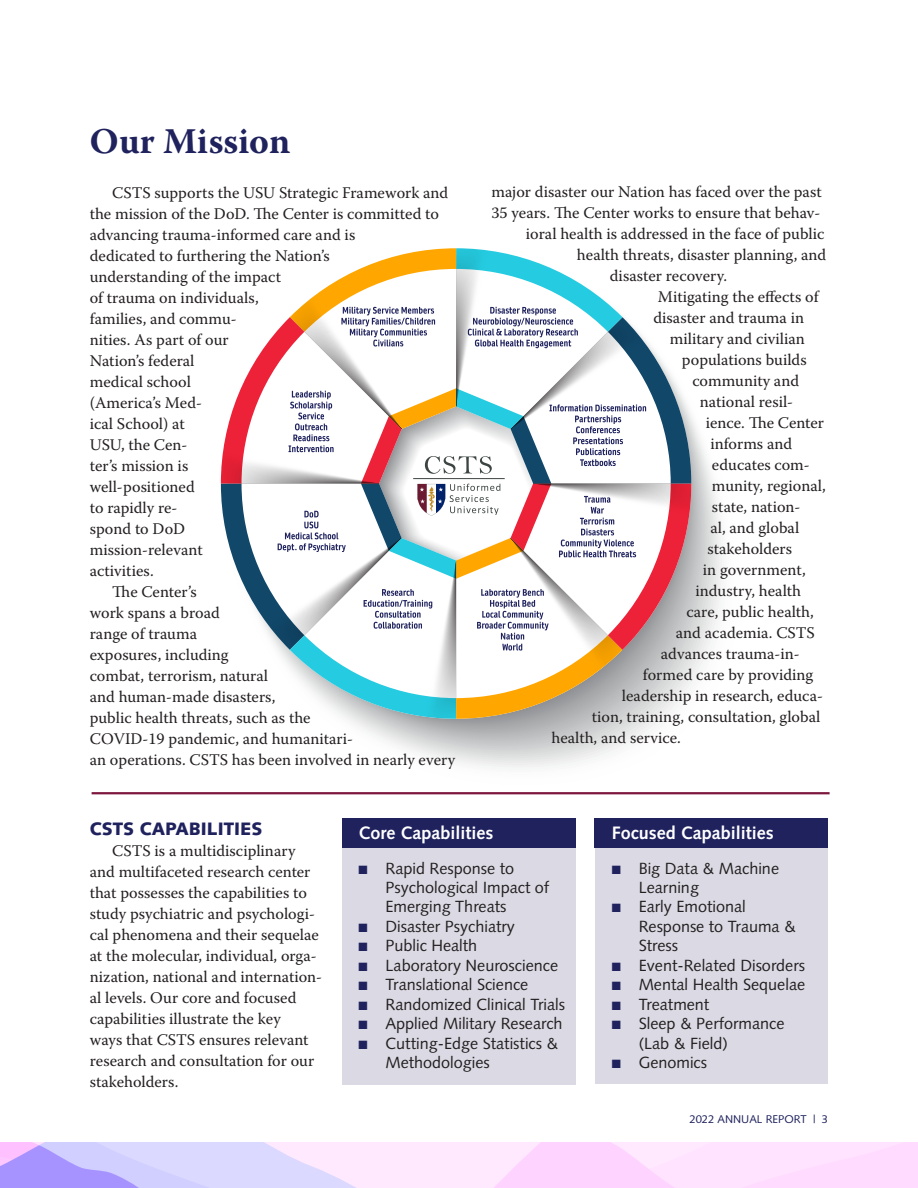
<style>
.page{position:relative;width:918px;height:1188px;background:#fff}
.page>*{position:absolute;margin:0;border:0;box-sizing:border-box;transform-origin:0 0}
.H1_Warnock_Blue{font:700 36px "Warnock Pro";letter-spacing:.005em;color:#1f225d}
.H3_Syntax_Bold_U_LC{font:700 18px "Syntax LT Std";color:#fff}
.h2_Syntax_Black{font:900 18px "Syntax LT Std";color:#1f225d}
.text_indent{font:16.2px/21px "Warnock Pro";color:#231f20}
.Hang_Syntax{font:16.2px/19.5px "Syntax LT Std";color:#231f20}
.t1{font:11.25px "Syntax LT Std";color:#1f225d}
.s1{color:#1f225d}
</style>
<div class="page">
<svg style="left:0;top:1142px;width:918px;height:46px;background:#eed7ff"></svg>
<div style="left:343px;top:818px;width:233px;height:30px;background:#1f225d"></div>
<div style="left:595px;top:840px;width:233px;height:243px;background:#dbdae4"></div>
<div style="left:343px;top:848px;width:233px;height:237px;background:#dbdae4"></div>
<div style="left:594px;top:818px;width:234px;height:30px;background:#1f225d"></div>
<hr style="left:92px;top:792px;width:738px;height:2px;background:#7c173e">
<svg style="left:221px;top:248px;width:470px;height:471px"></svg>
<p class="H1_Warnock_Blue" style="left:90px;top:120px;width:202px">Our Mission</p>
<p class="text_indent" style="left:90px;top:182px;width:360px;text-indent:23px">CSTS supports the USU Strategic Framework and the mission of the DoD. The Center is committed to advancing trauma-informed care and is<br>dedicated to furthering the Nation’s<br>understanding of the impact<br>of trauma on individuals,<br>families, and commu-<br>nities. As part of our<br>Nation’s federal<br>medical school<br>(America’s Med-<br>ical School) at<br>USU, the Cen-<br>ter’s mission is<br>well-positioned<br>to rapidly re-<br>spond to DoD<br>mission-relevant<br>activities.</p>
<p class="text_indent" style="left:90px;top:581px;width:367px;text-indent:23px">The Center’s<br>work spans a broad<br>range of trauma<br>exposures, including<br>combat, terrorism, natural<br>and human-made disasters,<br>public health threats, such as the<br>COVID-19 pandemic, and humanitari-<br>an operations. CSTS has been involved in nearly every</p>
<p class="text_indent" style="left:491px;top:181px;width:332px">major disaster our Nation has faced over the past</p>
<p class="text_indent" style="left:491px;top:202px;width:331px">35 years. The Center works to ensure that behav-</p>
<p class="text_indent" style="left:526px;top:223px;width:300px">ioral health is addressed in the face of public</p>
<p class="text_indent" style="left:577px;top:244px;width:251px">health threats, disaster planning, and</p>
<p class="text_indent" style="left:610px;top:265px;width:119px">disaster recovery.</p>
<p class="text_indent" style="left:658px;top:286px;width:162px">Mitigating the effects of</p>
<p class="text_indent" style="left:653px;top:307px;width:152px">disaster and trauma in</p>
<p class="text_indent" style="left:670px;top:328px;width:137px">military and civilian</p>
<p class="text_indent" style="left:682px;top:349px;width:126px">populations builds</p>
<p class="text_indent" style="left:692px;top:370px;width:108px">community and</p>
<p class="text_indent" style="left:700px;top:391px;width:95px">national resil-</p>
<p class="text_indent" style="left:706px;top:412px;width:120px">ience. The Center</p>
<p class="text_indent" style="left:710px;top:433px;width:83px">informs and</p>
<p class="text_indent" style="left:712px;top:454px;width:99px">educates com-</p>
<p class="text_indent" style="left:712px;top:475px;width:115px">munity, regional,</p>
<p class="text_indent" style="left:712px;top:496px;width:90px">state, nation-</p>
<p class="text_indent" style="left:710px;top:517px;width:90px">al, and global</p>
<p class="text_indent" style="left:707px;top:538px;width:86px">stakeholders</p>
<p class="text_indent" style="left:703px;top:559px;width:104px">in government,</p>
<p class="text_indent" style="left:695px;top:580px;width:107px">industry, health</p>
<p class="text_indent" style="left:686px;top:601px;width:129px">care, public health,</p>
<p class="text_indent" style="left:676px;top:622px;width:140px">and academia. CSTS</p>
<p class="text_indent" style="left:661px;top:643px;width:140px">advances trauma-in-</p>
<p class="text_indent" style="left:643px;top:664px;width:172px">formed care by providing</p>
<p class="text_indent" style="left:622px;top:685px;width:203px">leadership in research, educa-</p>
<p class="text_indent" style="left:592px;top:706px;width:230px">tion, training, consultation, global</p>
<p class="text_indent" style="left:551px;top:727px;width:131px">health, and service.</p>
<p class="h2_Syntax_Black" style="left:90px;top:818px;width:174px">CSTS CAPABILITIES</p>
<p class="text_indent" style="left:90px;top:840px;width:234px;text-indent:23px">CSTS is a multidisciplinary and multifaceted research center that possesses the capabilities to study psychiatric and psychologi&shy;cal phenomena and their sequelae at the molecular, individual, orga&shy;nization, national and internation&shy;al levels. Our core and focused capabilities illustrate the key<br>ways that CSTS ensures relevant research and consultation for our stakeholders.</p>
<p class="H3_Syntax_Bold_U_LC" style="left:358px;top:823px;width:137px">Core Capabilities</p>
<p class="Hang_Syntax" style="left:386px;top:858px;width:165px;text-indent:-27px"><span class="s1">■</span> Rapid Response to<br>Psychological Impact of<br>Emerging Threats</p>
<p class="Hang_Syntax" style="left:358px;top:917px;width:158px"><span class="s1">■</span> Disaster Psychiatry</p>
<p class="Hang_Syntax" style="left:358px;top:936px;width:120px"><span class="s1">■</span> Public Health</p>
<p class="Hang_Syntax" style="left:358px;top:955px;width:201px"><span class="s1">■</span> Laboratory Neuroscience</p>
<p class="Hang_Syntax" style="left:358px;top:975px;width:171px"><span class="s1">■</span> Translational Science</p>
<p class="Hang_Syntax" style="left:358px;top:994px;width:208px"><span class="s1">■</span> Randomized Clinical Trials</p>
<p class="Hang_Syntax" style="left:358px;top:1014px;width:206px"><span class="s1">■</span> Applied Military Research</p>
<p class="Hang_Syntax" style="left:386px;top:1033px;width:174px;text-indent:-27px"><span class="s1">■</span> Cutting-Edge Statistics &amp;<br>Methodologies</p>
<p class="H3_Syntax_Bold_U_LC" style="left:612px;top:823px;width:164px">Focused Capabilities</p>
<p class="Hang_Syntax" style="left:639px;top:858px;width:142px;text-indent:-27px"><span class="s1">■</span> Big Data &amp; Machine<br>Learning</p>
<p class="Hang_Syntax" style="left:639px;top:897px;width:159px;text-indent:-27px"><span class="s1">■</span> Early Emotional<br>Response to Trauma &amp;<br>Stress</p>
<p class="Hang_Syntax" style="left:612px;top:955px;width:195px"><span class="s1">■</span> Event-Related Disorders</p>
<p class="Hang_Syntax" style="left:612px;top:975px;width:195px"><span class="s1">■</span> Mental Health Sequelae</p>
<p class="Hang_Syntax" style="left:612px;top:994px;width:99px"><span class="s1">■</span> Treatment</p>
<p class="Hang_Syntax" style="left:639px;top:1014px;width:147px;text-indent:-27px"><span class="s1">■</span> Sleep &amp; Performance (Lab &amp; Field)</p>
<p class="Hang_Syntax" style="left:612px;top:1053px;width:97px"><span class="s1">■</span> Genomics</p>
<p class="t1" style="left:689px;top:1112px;width:140px">2022 ANNUAL REPORT | 3</p>
</div>
